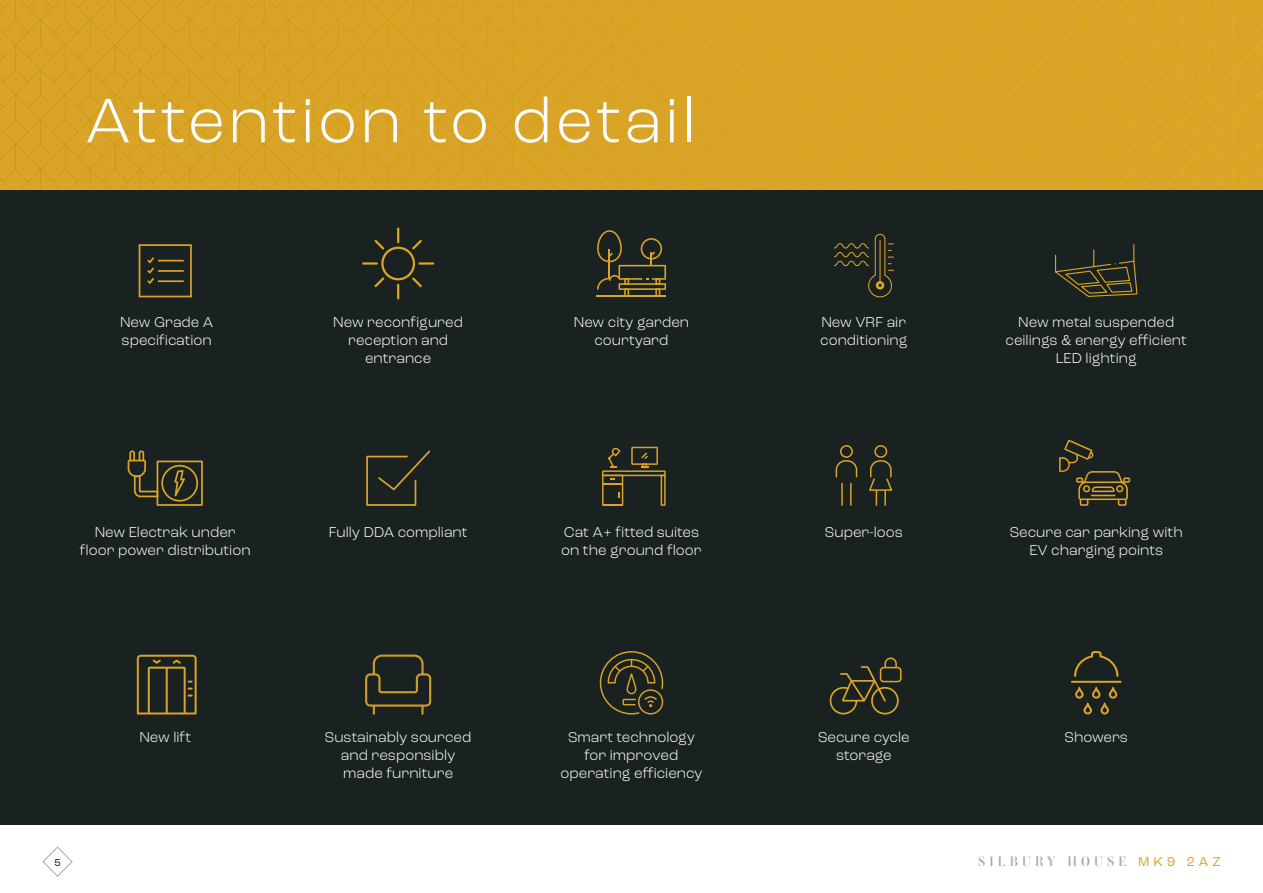
<style>
.page{position:relative;width:1263px;height:893px;background:#fff}
.page>*{position:absolute;margin:0;border:0;box-sizing:border-box;transform-origin:0 0}
.t1{font:300 66px "Roc Grotesk";letter-spacing:.05em;color:#fff}
.t2{font:300 15px/18px "Roc Grotesk";color:#fff;text-align:center}
.t3{font:600 13.5px "Ambroise Std";letter-spacing:.3em;color:#a8a9ad}
.t4{font:10.5px "Roc Grotesk";color:#0b171c}
.s1{font-family:"Roc Grotesk";font-weight:400;color:#d9a428}
</style>
<div class="page">
<div style="left:0;top:0;width:1263px;height:825px;background:#1a2121"></div>
<div style="left:0;top:0;width:1263px;height:190px;background:#d9a428"></div>
<svg style="left:362px;top:227px;width:72px;height:72px"></svg>
<svg style="left:833px;top:233px;width:60px;height:65px"></svg>
<svg style="left:1055px;top:244px;width:83px;height:53px"></svg>
<svg style="left:597px;top:230px;width:69px;height:67px"></svg>
<svg style="left:366px;top:450px;width:64px;height:56px"></svg>
<svg style="left:128px;top:450px;width:75px;height:56px"></svg>
<svg style="left:602px;top:447px;width:64px;height:59px"></svg>
<svg style="left:139px;top:244px;width:53px;height:53px"></svg>
<svg style="left:389px;top:0;width:874px;height:32px"></svg>
<svg style="left:42px;top:846px;width:31px;height:31px"></svg>
<svg style="left:835px;top:445px;width:57px;height:61px"></svg>
<svg style="left:1059px;top:439px;width:71px;height:67px"></svg>
<svg style="left:1071px;top:651px;width:50px;height:63px"></svg>
<svg style="left:365px;top:654px;width:66px;height:61px"></svg>
<svg style="left:137px;top:655px;width:60px;height:59px"></svg>
<svg style="left:600px;top:651px;width:63px;height:63px"></svg>
<svg style="left:830px;top:657px;width:71px;height:57px"></svg>
<p class="t1" style="left:85px;top:81px;width:612px">Attention to detail</p>
<p class="t2" style="left:120px;top:313px;width:95px;text-align:left">New Grade A specification</p>
<p class="t2" style="left:80px;top:523px;width:172px">New Electrak under floor power distribution</p>
<p class="t4" style="left:54px;top:856px;width:8px">5</p>
<p class="t2" style="left:139px;top:728px;width:53px">New lift</p>
<p class="t2" style="left:333px;top:313px;width:131px">New reconfigured reception and entrance</p>
<p class="t2" style="left:574px;top:313px;width:117px">New city garden courtyard</p>
<p class="t2" style="left:820px;top:313px;width:89px;text-align:left">New VRF air conditioning</p>
<p class="t2" style="left:1005px;top:313px;width:183px">New metal suspended ceilings &amp; energy efficient<br>LED lighting</p>
<p class="t2" style="left:329px;top:523px;width:140px">Fully DDA compliant</p>
<p class="t2" style="left:325px;top:728px;width:148px">Sustainably sourced and responsibly made furniture</p>
<p class="t2" style="left:561px;top:523px;width:142px;text-align:left">Cat A+ fitted suites on the ground floor</p>
<p class="t2" style="left:560px;top:728px;width:143px">Smart technology for improved operating efficiency</p>
<p class="t2" style="left:825px;top:523px;width:79px">Super-loos</p>
<p class="t2" style="left:1010px;top:523px;width:174px">Secure car parking with<br>EV charging points</p>
<p class="t2" style="left:818px;top:728px;width:93px">Secure cycle</p>
<p class="t2" style="left:1064px;top:728px;width:65px">Showers</p>
<p class="t2" style="left:836px;top:746px;width:57px">storage</p>
<p class="t3" style="left:978px;top:853px;width:244px">SILBURY HOUSE <span class="s1">MK9 2AZ</span></p>
</div>
